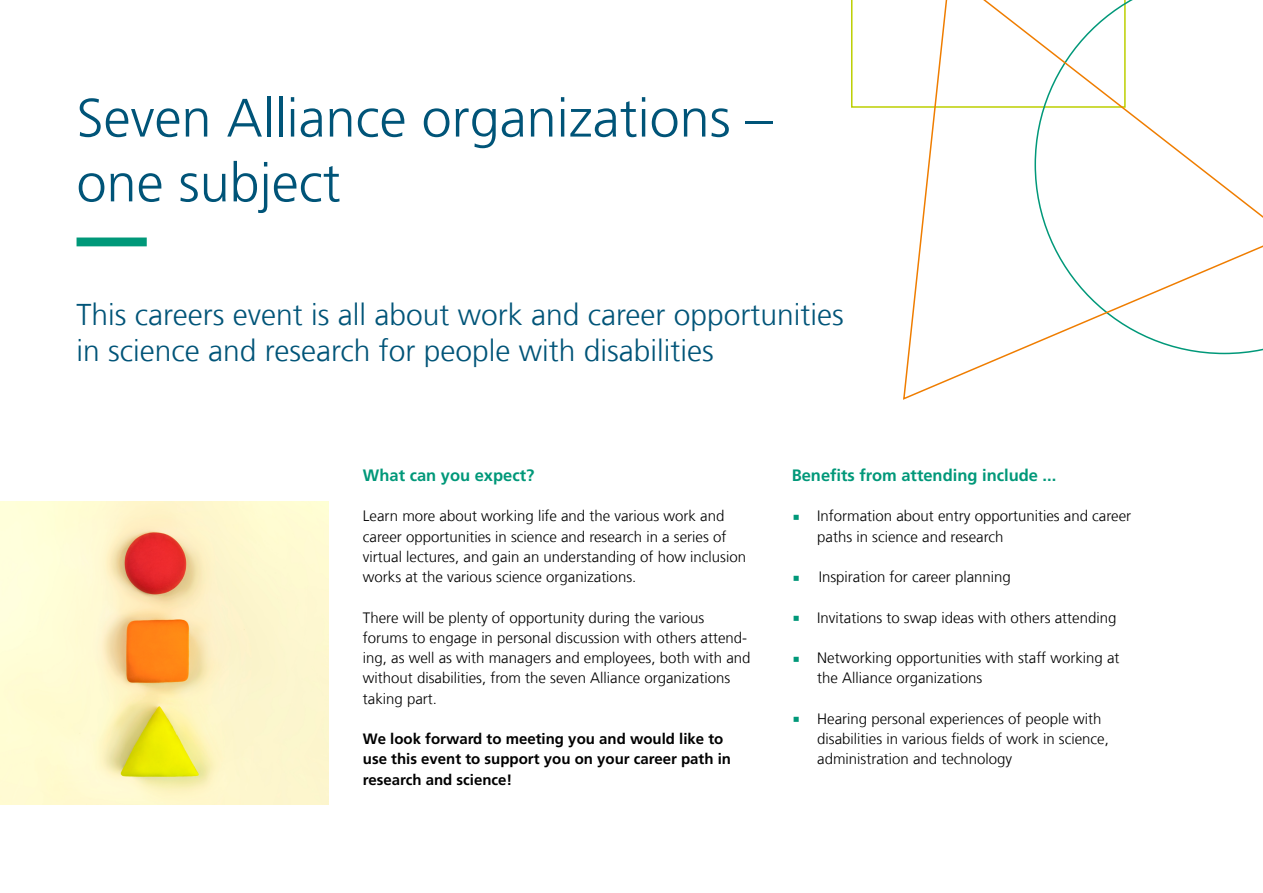
<style>
.page{position:relative;width:1263px;height:893px;background:#fff}
.page>*{position:absolute;margin:0;border:0;box-sizing:border-box;transform-origin:0 0}
.H1_Ueberschrift_36_43_2_blue_gruen_Linie{font:300 54px/64.8px "Frutiger LT Com";color:#005478}
.P_Subline_20_24_blue{font:300 30px/36px "Frutiger LT Com";color:#005478}
.H2_Ueberschrift_11_gruen{font:700 16.5px "Frutiger LT Com";color:#009879}
.P_Fliesstext_10_12_5_schwarz{font:300 15px/20.2px "Frutiger LT Com";color:#000}
.P_Fliesstext_10_12_5_schwarz-2{font:700 15px/20.2px "Frutiger LT Com";color:#000}
</style>
<div class="page">
<svg style="left:851px;top:0;width:51px;height:108px"></svg>
<svg style="left:902px;top:0;width:361px;height:400px"></svg>
<img style="left:0;top:501px;width:328px;height:304px">
<svg style="left:77px;top:238px;width:70px;height:8px"></svg>
<h1 class="H1_Ueberschrift_36_43_2_blue_gruen_Linie" style="left:77px;top:86px;width:698px">Seven Alliance organizations – one subject</h1>
<p class="P_Subline_20_24_blue" style="left:77px;top:296px;width:769px">This careers event is all about work and career opportunities in science and research for people with disabilities</p>
<h2 class="H2_Ueberschrift_11_gruen" style="left:363px;top:465px;width:173px">What can you expect?</h2>
<p class="P_Fliesstext_10_12_5_schwarz" style="left:363px;top:506px;width:385px">Learn more about working life and the various work and career opportunities in science and research in a series of virtual lectures, and gain an understanding of how inclusion works at the various science organizations.</p>
<p class="P_Fliesstext_10_12_5_schwarz" style="left:363px;top:607px;width:389px">There will be plenty of opportunity during the various forums to engage in personal discussion with others attend&shy;ing, as well as with managers and employees, both with and without disabilities, from the seven Alliance organizations taking part.</p>
<p class="P_Fliesstext_10_12_5_schwarz-2" style="left:363px;top:729px;width:370px">We look forward to meeting you and would like to use this event to support you on your career path in research and science!</p>
<h2 class="H2_Ueberschrift_11_gruen" style="left:792px;top:465px;width:266px">Benefits from attending include ...</h2>
<p class="P_Fliesstext_10_12_5_schwarz" style="left:817px;top:506px;width:315px">Information about entry opportunities and career paths in science and research</p>
<p class="P_Fliesstext_10_12_5_schwarz" style="left:819px;top:567px;width:194px">Inspiration for career planning</p>
<p class="P_Fliesstext_10_12_5_schwarz" style="left:817px;top:607px;width:301px">Invitations to swap ideas with others attending</p>
<p class="P_Fliesstext_10_12_5_schwarz" style="left:817px;top:648px;width:304px">Networking opportunities with staff working at the Alliance organizations</p>
<p class="P_Fliesstext_10_12_5_schwarz" style="left:817px;top:709px;width:293px">Hearing personal experiences of people with disabilities in various fields of work in science, administration and technology</p>
</div>
